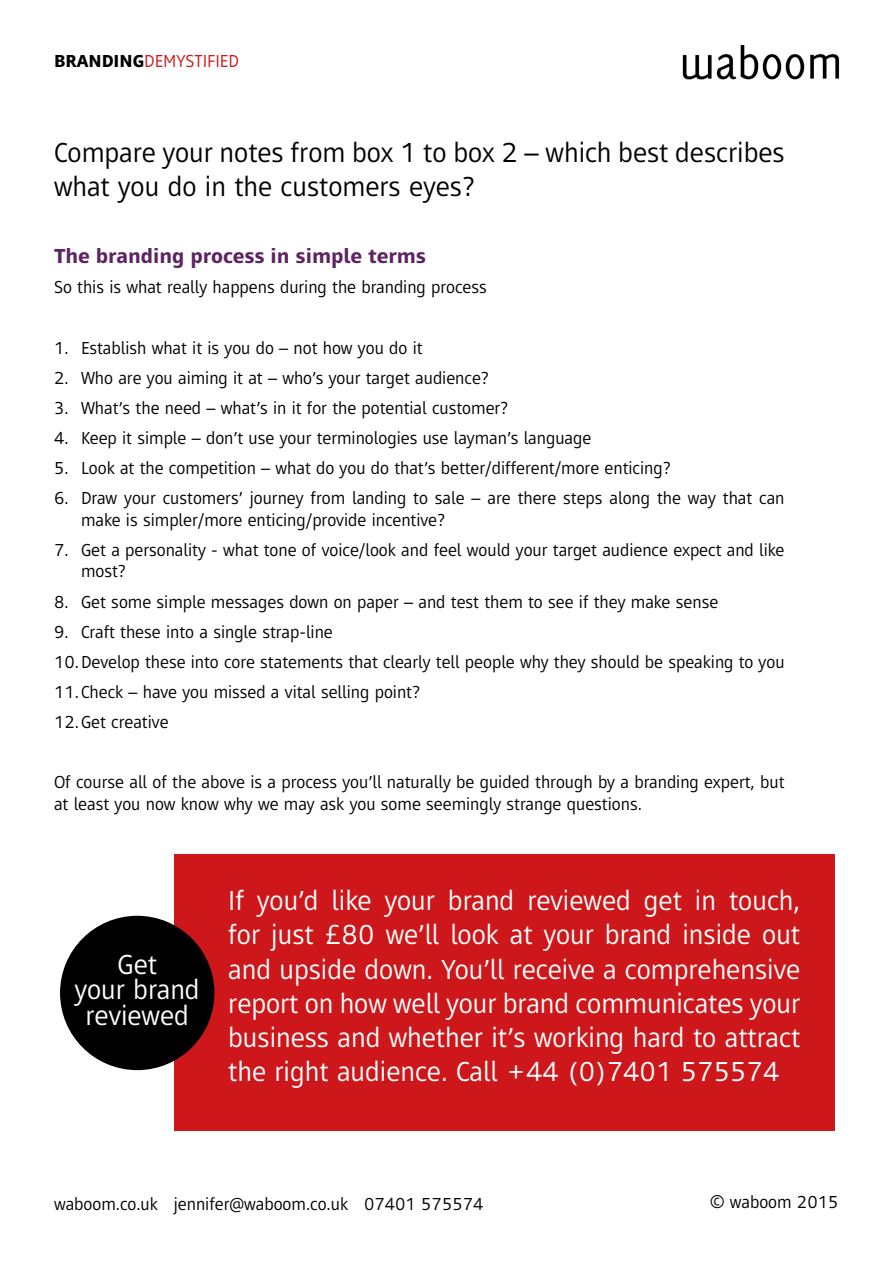
<style>
.page{position:relative;width:893px;height:1263px;background:#fff}
.page>*{position:absolute;margin:0;border:0;box-sizing:border-box;transform-origin:0 0}
.t1{font:28.5px/34.2px "Mayberry Pro";color:#fff;text-align:justify}
.t2{font:28.5px/34.2px "Mayberry Pro";color:#000}
.t3{font:700 21px "Mayberry Pro";color:#5d2462}
.t4{font:18px/21.6px "Mayberry Pro";color:#000}
.t5{font:18px "Mayberry Pro";color:#cd171a}
.s1{font-weight:700;color:#000}
</style>
<div class="page">
<div style="left:174px;top:855px;width:661px;height:276px;background:#cd171a"></div>
<div style="left:60px;top:916px;width:154px;height:154px;background:#000;border-radius:50%"></div>
<img style="left:682px;top:46px;width:158px;height:34px">
<p class="t5" style="left:54px;top:49px;width:186px"><span class="s1">BRANDING</span>DEMYSTIFIED</p>
<h1 class="t2" style="left:54px;top:134px;width:732px">Compare your notes from box 1 to box 2 – which best describes what you do in the customers eyes?</h1>
<p class="t3" style="left:54px;top:242px;width:374px">The branding process in simple terms</p>
<p class="t4" style="left:54px;top:276px;width:434px">So this is what really happens during the branding process</p>
<p class="t4" style="left:54px;top:336px;width:370px">1. Establish what it is you do – not how you do it</p>
<p class="t4" style="left:54px;top:366px;width:437px">2. Who are you aiming it at – who’s your target audience?</p>
<p class="t4" style="left:54px;top:396px;width:456px">3. What’s the need – what’s in it for the potential customer?</p>
<p class="t4" style="left:54px;top:426px;width:539px">4. Keep it simple – don’t use your terminologies use layman’s language</p>
<p class="t4" style="left:54px;top:456px;width:618px">5. Look at the competition – what do you do that’s better/different/more enticing?</p>
<p class="t4" style="left:81px;top:486px;width:705px;text-indent:-27px">6. Draw your customers’ journey from landing to sale – are there steps along the way that can make is simpler/more enticing/provide incentive?</p>
<p class="t4" style="left:81px;top:538px;width:705px;text-indent:-27px">7. Get a personality - what tone of voice/look and feel would your target audience expect and like most?</p>
<p class="t4" style="left:54px;top:590px;width:666px">8. Get some simple messages down on paper – and test them to see if they make sense</p>
<p class="t4" style="left:54px;top:616px;width:732px;line-height:30.2px">9. Craft these into a single strap-line<br>10.Develop these into core statements that clearly tell people why they should be speaking to you 11.Check – have you missed a vital selling point?<br>12.Get creative</p>
<p class="t4" style="left:54px;top:770px;width:732px">Of course all of the above is a process you’ll naturally be guided through by a branding expert, but at least you now know why we may ask you some seemingly strange questions.</p>
<h1 class="t1" style="left:75px;top:950px;width:126px;line-height:25.5px;text-align:center">Get<br>your brand reviewed</h1>
<p class="t1" style="left:228px;top:882px;width:573px">If you’d like your brand reviewed get in touch, for just £80 we’ll look at your brand inside out and upside down. You’ll receive a comprehensive report on how well your brand communicates your business and whether it’s working hard to attract the right audience. Call +44 (0)7401 575574</p>
<p class="t4" style="left:54px;top:1192px;width:431px">waboom.co.uk jennifer@waboom.co.uk 07401 575574</p>
<p class="t4" style="left:710px;top:1191px;width:130px">© waboom 2015</p>
</div>
